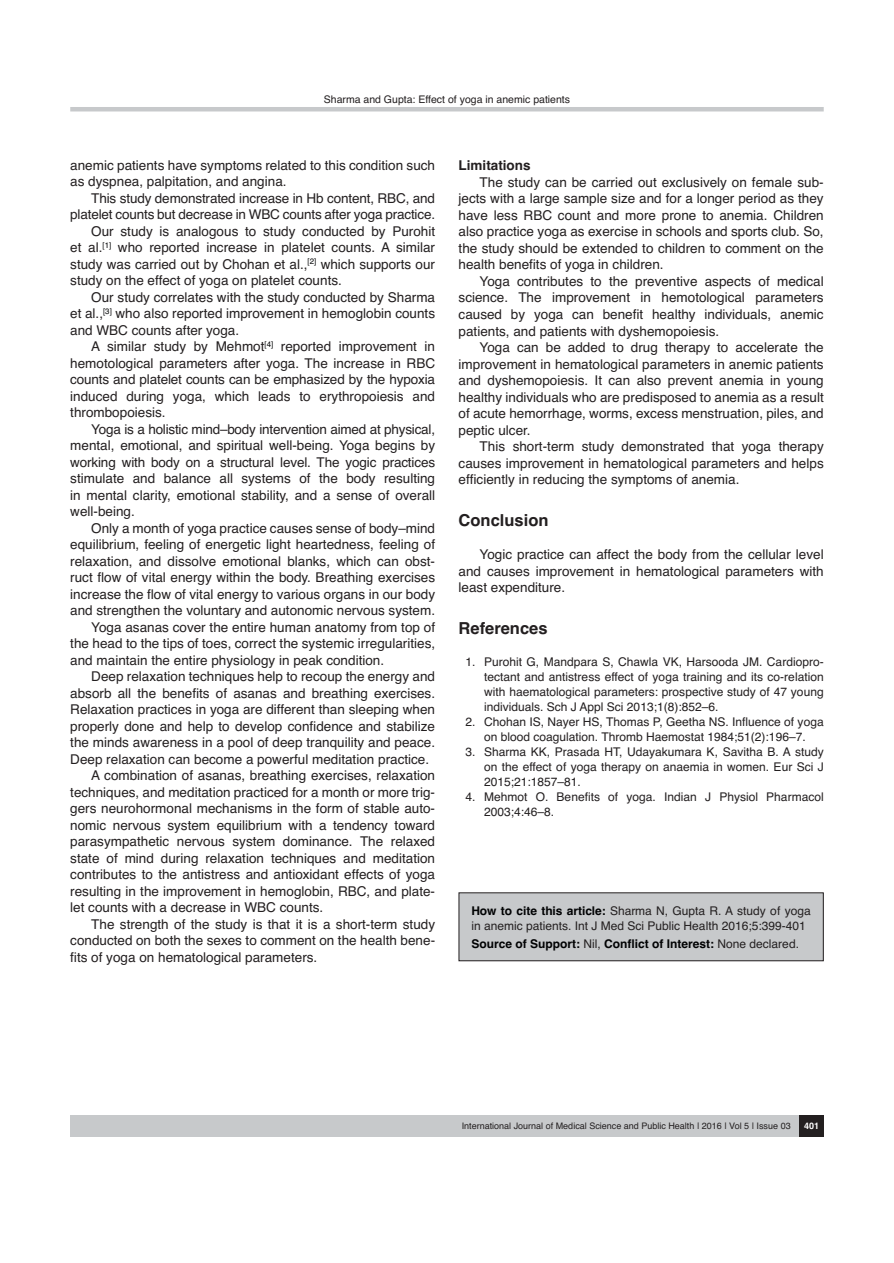
<style>
.page{position:relative;width:894px;height:1263px;background:#fff}
.page>*{position:absolute;margin:0;border:0;box-sizing:border-box;transform-origin:0 0}
.t1{font:700 16.5px "Helvetica";color:#231f20}
.t2{font:13.5px/16.5px "Helvetica";color:#231f20;text-align:justify}
.t3{font:700 13.5px "Helvetica";color:#231f20}
.t4{font:12px/15px "Helvetica";color:#231f20;text-align:justify}
.t5{font:700 12px "Helvetica";color:#010203}
.t6{font:10.5px "Helvetica";color:#231f20}
.t7{font:9px "Helvetica";color:#231f20}
.t8{font:700 9px "Helvetica";color:#fff}
.s1{font-weight:700;color:#010203}
.s2{font-weight:400;color:#231f20}
</style>
<div class="page">
<div style="left:70px;top:1115px;width:729px;height:21px;background:#c7c9cb"></div>
<div style="left:799px;top:1115px;width:24px;height:21px;background:#231f20"></div>
<hr style="left:70px;top:107px;width:753px;height:4px;background:#c7c9cb">
<div style="left:459px;top:892px;width:364px;height:68px;background:#c7c9cb"></div>
<div style="left:458px;top:892px;width:365px;height:69px;border:1px solid #231f20"></div>
<p class="t6" style="left:324px;top:90px;width:248px">Sharma and Gupta: Effect of yoga in anemic patients</p>
<p class="t2" style="left:70px;top:156px;width:366px">anemic patients have symptoms related to this condition such as dyspnea, palpitation, and angina.</p>
<p class="t2" style="left:91px;top:189px;width:345px">This study demonstrated increase in Hb content, RBC, and</p>
<p class="t2" style="left:70px;top:206px;width:366px">platelet counts but decrease in WBC counts after yoga practice.</p>
<p class="t2" style="left:91px;top:222px;width:345px">Our study is analogous to study conducted by Purohit</p>
<p class="t2" style="left:70px;top:239px;width:366px">et al.<sup>[1]</sup> who reported increase in platelet counts. A similar</p>
<p class="t2" style="left:70px;top:255px;width:366px">study was carried out by Chohan et al.,<sup>[2]</sup> which supports our</p>
<p class="t2" style="left:70px;top:272px;width:273px">study on the effect of yoga on platelet counts.</p>
<p class="t2" style="left:91px;top:288px;width:345px">Our study correlates with the study conducted by Sharma</p>
<p class="t2" style="left:70px;top:305px;width:366px">et al.,<sup>[3]</sup> who also reported improvement in hemoglobin counts</p>
<p class="t2" style="left:70px;top:321px;width:170px">and WBC counts after yoga.</p>
<p class="t2" style="left:91px;top:338px;width:345px">A similar study by Mehmot<sup>[4]</sup> reported improvement in</p>
<p class="t2" style="left:70px;top:354px;width:366px">hemotological parameters after yoga. The increase in RBC</p>
<p class="t2" style="left:70px;top:371px;width:366px">counts and platelet counts can be emphasized by the hypoxia</p>
<p class="t2" style="left:70px;top:387px;width:366px">induced during yoga, which leads to erythropoiesis and</p>
<p class="t2" style="left:70px;top:404px;width:97px">thrombopoiesis.</p>
<p class="t2" style="left:91px;top:420px;width:345px">Yoga is a holistic mind–body intervention aimed at physical,</p>
<p class="t2" style="left:70px;top:437px;width:366px">mental, emotional, and spiritual well-being. Yoga begins by</p>
<p class="t2" style="left:70px;top:453px;width:366px">working with body on a structural level. The yogic practices</p>
<p class="t2" style="left:70px;top:470px;width:366px">stimulate and balance all systems of the body resulting</p>
<p class="t2" style="left:70px;top:486px;width:366px">in mental clarity, emotional stability, and a sense of overall</p>
<p class="t2" style="left:70px;top:503px;width:66px">well-being.</p>
<p class="t2" style="left:91px;top:519px;width:345px">Only a month of yoga practice causes sense of body–mind</p>
<p class="t2" style="left:70px;top:536px;width:366px">equilibrium, feeling of energetic light heartedness, feeling of</p>
<p class="t2" style="left:70px;top:552px;width:365px">relaxation, and dissolve emotional blanks, which can obst-</p>
<p class="t2" style="left:70px;top:569px;width:366px">ruct flow of vital energy within the body. Breathing exercises</p>
<p class="t2" style="left:70px;top:585px;width:366px">increase the flow of vital energy to various organs in our body</p>
<p class="t2" style="left:70px;top:602px;width:366px">and strengthen the voluntary and autonomic nervous system.</p>
<p class="t2" style="left:91px;top:618px;width:345px">Yoga asanas cover the entire human anatomy from top of</p>
<p class="t2" style="left:70px;top:635px;width:366px">the head to the tips of toes, correct the systemic irregularities,</p>
<p class="t2" style="left:70px;top:651px;width:315px">and maintain the entire physiology in peak condition.</p>
<p class="t2" style="left:91px;top:668px;width:345px">Deep relaxation techniques help to recoup the energy and</p>
<p class="t2" style="left:70px;top:684px;width:366px">absorb all the benefits of asanas and breathing exercises.</p>
<p class="t2" style="left:70px;top:701px;width:366px">Relaxation practices in yoga are different than sleeping when</p>
<p class="t2" style="left:70px;top:717px;width:366px">properly done and help to develop confidence and stabilize</p>
<p class="t2" style="left:70px;top:734px;width:366px">the minds awareness in a pool of deep tranquility and peace.</p>
<p class="t2" style="left:70px;top:750px;width:360px">Deep relaxation can become a powerful meditation practice.</p>
<p class="t2" style="left:91px;top:767px;width:345px">A combination of asanas, breathing exercises, relaxation</p>
<p class="t2" style="left:70px;top:783px;width:366px">techniques, and meditation practiced for a month or more trig-</p>
<p class="t2" style="left:70px;top:800px;width:365px">gers neurohormonal mechanisms in the form of stable auto-</p>
<p class="t2" style="left:70px;top:816px;width:366px">nomic nervous system equilibrium with a tendency toward</p>
<p class="t2" style="left:70px;top:833px;width:366px">parasympathetic nervous system dominance. The relaxed</p>
<p class="t2" style="left:70px;top:849px;width:366px">state of mind during relaxation techniques and meditation</p>
<p class="t2" style="left:70px;top:866px;width:366px">contributes to the antistress and antioxidant effects of yoga</p>
<p class="t2" style="left:70px;top:882px;width:366px">resulting in the improvement in hemoglobin, RBC, and plate-</p>
<p class="t2" style="left:70px;top:899px;width:254px">let counts with a decrease in WBC counts.</p>
<p class="t2" style="left:91px;top:915px;width:345px">The strength of the study is that it is a short-term study</p>
<p class="t2" style="left:70px;top:932px;width:366px">conducted on both the sexes to comment on the health bene-</p>
<p class="t2" style="left:70px;top:948px;width:248px">fits of yoga on hematological parameters.</p>
<p class="t3" style="left:458px;top:153px;width:74px">Limitations</p>
<p class="t2" style="left:458px;top:174px;width:366px;text-indent:21px">The study can be carried out exclusively on female sub&shy;jects with a large sample size and for a longer period as they have less RBC count and more prone to anemia. Children also practice yoga as exercise in schools and sports club. So, the study should be extended to children to comment on the health benefits of yoga in children.</p>
<p class="t2" style="left:458px;top:272px;width:366px;text-indent:21px">Yoga contributes to the preventive aspects of medical science. The improvement in hemotological parameters caused by yoga can benefit healthy individuals, anemic patients, and patients with dyshemopoiesis.</p>
<p class="t2" style="left:458px;top:338px;width:366px;text-indent:21px">Yoga can be added to drug therapy to accelerate the improvement in hematological parameters in anemic patients and dyshemopoiesis. It can also prevent anemia in young healthy individuals who are predisposed to anemia as a result of acute hemorrhage, worms, excess menstruation, piles, and peptic ulcer.</p>
<p class="t2" style="left:458px;top:437px;width:366px;text-indent:21px">This short-term study demonstrated that yoga therapy causes improvement in hematological parameters and helps efficiently in reducing the symptoms of anemia.</p>
<p class="t1" style="left:458px;top:505px;width:91px">Conclusion</p>
<p class="t2" style="left:458px;top:546px;width:366px;text-indent:21px">Yogic practice can affect the body from the cellular level and causes improvement in hematological parameters with least expenditure.</p>
<p class="t1" style="left:458px;top:613px;width:90px">References</p>
<p class="t4" style="left:484px;top:653px;width:341px;text-indent:-19px">1. Purohit G, Mandpara S, Chawla VK, Harsooda JM. Cardiopro&shy;tectant and antistress effect of yoga training and its co-relation with haematological parameters: prospective study of 47 young individuals. Sch J Appl Sci 2013;1(8):852–6.</p>
<p class="t4" style="left:465px;top:713px;width:360px;text-align:center">2. Chohan IS, Nayer HS, Thomas P, Geetha NS. Influence of yoga on blood coagulation. Thromb Haemostat 1984;51(2):196–7.</p>
<p class="t4" style="left:484px;top:743px;width:341px;text-indent:-19px">3. Sharma KK, Prasada HT, Udayakumara K, Savitha B. A study on the effect of yoga therapy on anaemia in women. Eur Sci J 2015;21:1857–81.</p>
<p class="t4" style="left:484px;top:788px;width:341px;text-indent:-19px">4. Mehmot O. Benefits of yoga. Indian J Physiol Pharmacol<br>2003;4:46–8.</p>
<p class="t4" style="left:471px;top:902px;width:341px"><span class="s1">How to cite this article:</span> Sharma N, Gupta R. A study of yoga in anemic patients. Int J Med Sci Public Health 2016;5:399-401</p>
<p class="t5" style="left:471px;top:933px;width:329px">Source of Support: <span class="s2">Nil,</span> Conflict of Interest: <span class="s2">None declared.</span></p>
<p class="t7" style="left:461px;top:1118px;width:330px">International Journal of Medical Science and Public Health | 2016 | Vol 5 | Issue 03</p>
<p class="t8" style="left:803px;top:1117px;width:17px">401</p>
</div>
